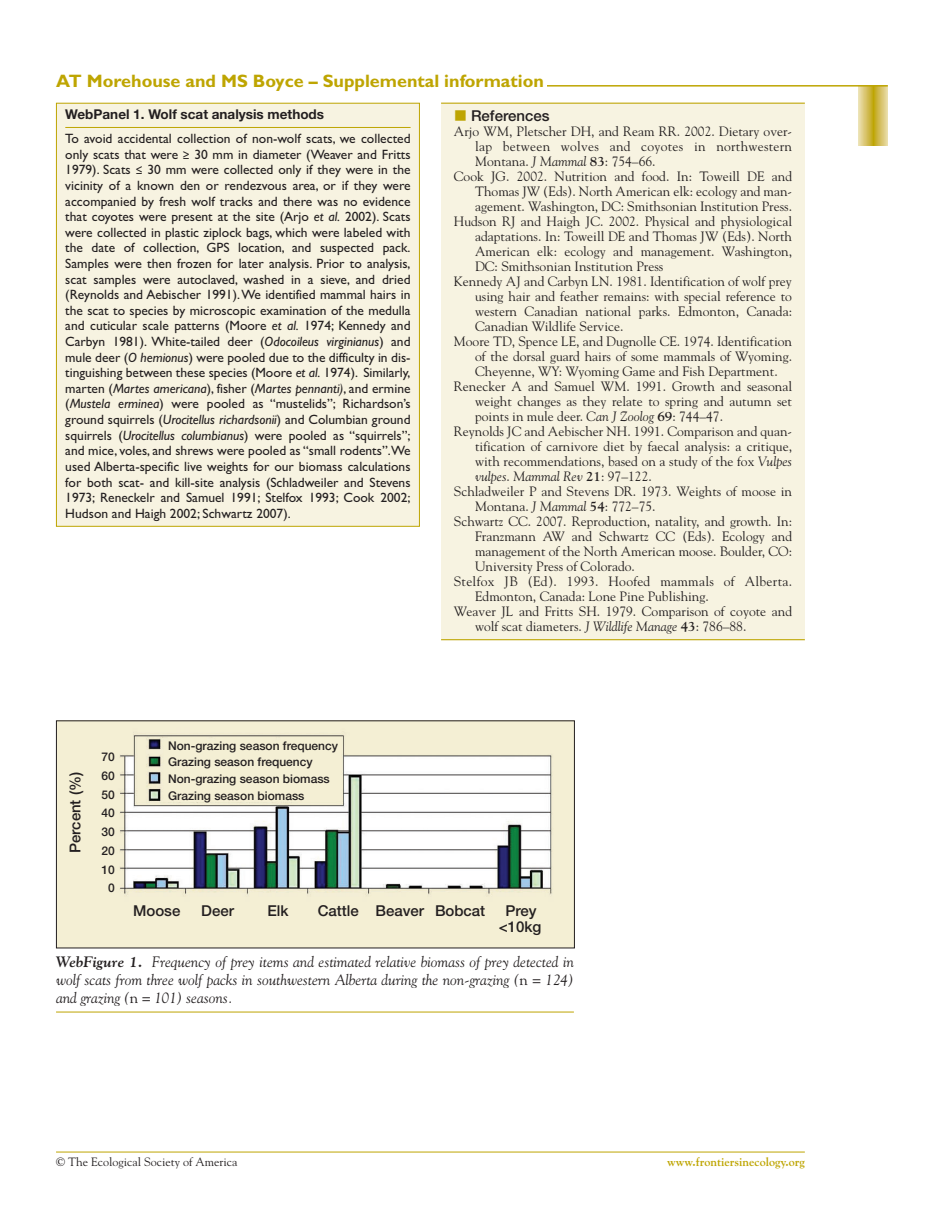
<style>
.page{position:relative;width:946px;height:1218px;background:#fff}
.page>*{position:absolute;margin:0;border:0;box-sizing:border-box;transform-origin:0 0}
.t1{font:700 18px "Gill Sans";color:#bea502}
.t2{font:italic 15px/18px "Goudy";color:#231f20;text-align:justify}
.t3{font:500 15px/16.8px "Helvetica Neue";color:#231f20;text-align:center}
.t4{font:13.5px "Goudy";color:#231f20}
.t5{font:13.5px/15.6px "Gill Sans";color:#231f20;text-align:justify}
.t6{font:13.5px "Goudy";letter-spacing:.02em;color:#231f20}
.t7{font:700 13.5px "Helvetica Neue";color:#231f20}
.t8{font:italic 13.5px "Goudy";color:#231f20}
.t9{font:500 12px/18.8px "Helvetica Neue";color:#231f20}
.t10{font:12px "Goudy";color:#231f20}
.t11{font:700 12px "Goudy";color:#bea502}
.s1{font-family:"Calibri"}
.s2{font-style:italic}
.s3{color:#bea502}
.s4{font-weight:700}
.s5{font-style:normal}
.s6{font-weight:700;font-style:normal}
</style>
<div class="page">
<svg style="left:858px;top:87px;width:29px;height:58px;background:#d5c161"></svg>
<hr style="left:56px;top:85px;width:831px;height:2px;background:#bea502">
<hr style="left:56px;top:1151px;width:748px;height:1px;background:#bea502">
<div style="left:56px;top:61px;width:490px;height:30px;background:#fff"></div>
<div style="left:56px;top:102px;width:364px;height:425px;background:#f7f3e1"></div>
<div style="left:441px;top:103px;width:363px;height:538px;background:#f7f3e1"></div>
<hr style="left:441px;top:103px;width:363px;height:1px;background:#bea502">
<hr style="left:441px;top:639px;width:363px;height:1px;background:#bea502">
<img style="left:58px;top:722px;width:514px;height:224px">
<hr style="left:56px;top:1011px;width:518px;height:1px;background:#bea502">
<h1 class="t1" style="left:56px;top:74px;width:489px">AT Morehouse and MS Boyce – Supplemental information</h1>
<p class="t7" style="left:65px;top:109px;width:260px">WebPanel 1. Wolf scat analysis methods</p>
<p class="t5" style="left:65px;top:132px;width:347px">To avoid accidental collection of non-wolf scats, we collected only scats that were <span class="s1">≥</span> 30 mm in diameter (Weaver and Fritts 1979). Scats <span class="s1">≤</span> 30 mm were collected only if they were in the vicinity of a known den or rendezvous area, or if they were accompanied by fresh wolf tracks and there was no evidence that coyotes were present at the site (Arjo <span class="s2">et al.</span> 2002). Scats were collected in plastic ziplock bags, which were labeled with the date of collection, GPS location, and suspected pack.<br>Samples were then frozen for later analysis. Prior to analysis, scat samples were autoclaved, washed in a sieve, and dried (Reynolds and Aebischer 1991). We identified mammal hairs in the scat to species by microscopic examination of the medulla and cuticular scale patterns (Moore <span class="s2">et al.</span> 1974; Kennedy and Carbyn 1981). White-tailed deer (<span class="s2">Odocoileus virginianus</span>) and mule deer (<span class="s2">O hemionus</span>) were pooled due to the difficulty in dis&shy;tinguishing between these species (Moore <span class="s2">et al.</span> 1974). Similarly, marten (<span class="s2">Martes americana</span>), fisher (<span class="s2">Martes pennanti)</span>, and ermine (<span class="s2">Mustela erminea</span>) were pooled as “mustelids”; Richardson’s ground squirrels (<span class="s2">Urocitellus richardsonii</span>) and Columbian ground squirrels (<span class="s2">Urocitellus columbianus</span>) were pooled as “squirrels”; and mice, voles, and shrews were pooled as “small rodents”.We used Alberta-specific live weights for our biomass calculations for both scat- and kill-site analysis (Schladweiler and Stevens 1973; Reneckelr and Samuel 1991; Stelfox 1993; Cook 2002; Hudson and Haigh 2002; Schwartz 2007).</p>
<p class="t3" style="left:454px;top:108px;width:97px"><span class="s3">■</span> References</p>
<p class="t4" style="left:454px;top:125px;width:340px">Arjo WM, Pletscher DH, and Ream RR. 2002. Dietary over-</p>
<p class="t6" style="left:475px;top:140px;width:318px">lap between wolves and coyotes in northwestern</p>
<p class="t4" style="left:475px;top:155px;width:182px">Montana. <span class="s2">J Mammal</span> <span class="s4">83</span>: 754–66.</p>
<p class="t4" style="left:454px;top:170px;width:340px">Cook JG. 2002. Nutrition and food. In: Toweill DE and</p>
<p class="t4" style="left:475px;top:185px;width:318px">Thomas JW (Eds). North American elk: ecology and man-</p>
<p class="t4" style="left:475px;top:200px;width:318px">agement. Washington, DC: Smithsonian Institution Press.</p>
<p class="t4" style="left:454px;top:215px;width:340px">Hudson RJ and Haigh JC. 2002. Physical and physiological</p>
<p class="t4" style="left:475px;top:230px;width:318px">adaptations. In: Toweill DE and Thomas JW (Eds). North</p>
<p class="t4" style="left:475px;top:245px;width:318px">American elk: ecology and management. Washington,</p>
<p class="t4" style="left:475px;top:260px;width:190px">DC: Smithsonian Institution Press</p>
<p class="t4" style="left:454px;top:275px;width:339px">Kennedy AJ and Carbyn LN. 1981. Identification of wolf prey</p>
<p class="t4" style="left:475px;top:290px;width:318px">using hair and feather remains: with special reference to</p>
<p class="t4" style="left:475px;top:305px;width:318px">western Canadian national parks. Edmonton, Canada:</p>
<p class="t4" style="left:475px;top:320px;width:150px">Canadian Wildlife Service.</p>
<p class="t4" style="left:454px;top:335px;width:340px">Moore TD, Spence LE, and Dugnolle CE. 1974. Identification</p>
<p class="t4" style="left:475px;top:350px;width:318px">of the dorsal guard hairs of some mammals of Wyoming.</p>
<p class="t4" style="left:475px;top:365px;width:304px">Cheyenne, WY: Wyoming Game and Fish Department.</p>
<p class="t4" style="left:454px;top:380px;width:340px">Renecker A and Samuel WM. 1991. Growth and seasonal</p>
<p class="t4" style="left:475px;top:395px;width:318px">weight changes as they relate to spring and autumn set</p>
<p class="t4" style="left:475px;top:410px;width:249px">points in mule deer. <span class="s2">Can J Zoolog</span> <span class="s4">69</span>: 744–47.</p>
<p class="t4" style="left:454px;top:425px;width:340px">Reynolds JC and Aebischer NH. 1991. Comparison and quan-</p>
<p class="t4" style="left:475px;top:440px;width:318px">tification of carnivore diet by faecal analysis: a critique,</p>
<p class="t4" style="left:475px;top:455px;width:318px">with recommendations, based on a study of the fox <span class="s2">Vulpes</span></p>
<p class="t8" style="left:475px;top:470px;width:178px">vulpes<span class="s5">.</span> Mammal Rev <span class="s6">21</span><span class="s5">: 97–122.</span></p>
<p class="t4" style="left:454px;top:485px;width:340px">Schladweiler P and Stevens DR. 1973. Weights of moose in</p>
<p class="t4" style="left:475px;top:500px;width:182px">Montana. <span class="s2">J Mammal</span> <span class="s4">54</span>: 772–75.</p>
<p class="t4" style="left:454px;top:515px;width:340px">Schwartz CC. 2007. Reproduction, natality, and growth. In:</p>
<p class="t4" style="left:475px;top:530px;width:318px">Franzmann AW and Schwartz CC (Eds). Ecology and</p>
<p class="t4" style="left:475px;top:545px;width:318px">management of the North American moose. Boulder, CO:</p>
<p class="t4" style="left:475px;top:560px;width:161px">University Press of Colorado.</p>
<p class="t6" style="left:454px;top:575px;width:340px">Stelfox JB (Ed). 1993. Hoofed mammals of Alberta.</p>
<p class="t4" style="left:475px;top:590px;width:235px">Edmonton, Canada: Lone Pine Publishing.</p>
<p class="t4" style="left:454px;top:605px;width:340px">Weaver JL and Fritts SH. 1979. Comparison of coyote and</p>
<p class="t4" style="left:475px;top:620px;width:273px">wolf scat diameters. <span class="s2">J Wildlife Manage</span> <span class="s4">43</span>: 786–88.</p>
<p class="t3" style="left:68px;top:853px;width:83px;rotate:-90deg">Percent (%)</p>
<p class="t9" style="left:102px;top:748px;width:15px;text-align:center">70<br>60<br>50<br>40<br>30<br>20<br>10<br>0</p>
<p class="t9" style="left:168px;top:738px;width:171px;line-height:16.8px">Non-grazing season frequency<br>Grazing season frequency<br>Non-grazing season biomass<br>Grazing season biomass</p>
<p class="t3" style="left:133px;top:903px;width:49px">Moose</p>
<p class="t3" style="left:201px;top:903px;width:34px">Deer</p>
<p class="t3" style="left:267px;top:903px;width:23px">Elk</p>
<p class="t3" style="left:318px;top:903px;width:169px">Cattle Beaver Bobcat</p>
<p class="t3" style="left:498px;top:903px;width:44px">Prey &lt;10kg</p>
<p class="t2" style="left:56px;top:954px;width:519px"><span class="s4">WebFigure 1.</span> Frequency of prey items and estimated relative biomass of prey detected in wolf scats from three wolf packs in southwestern Alberta during the non-grazing (<span class="s5">n</span> = 124) and grazing (<span class="s5">n</span> = 101) seasons.</p>
<p class="t10" style="left:56px;top:1157px;width:183px">© The Ecological Society of America</p>
<p class="t11" style="left:667px;top:1157px;width:139px">www.frontiersinecology.org</p>
</div>
